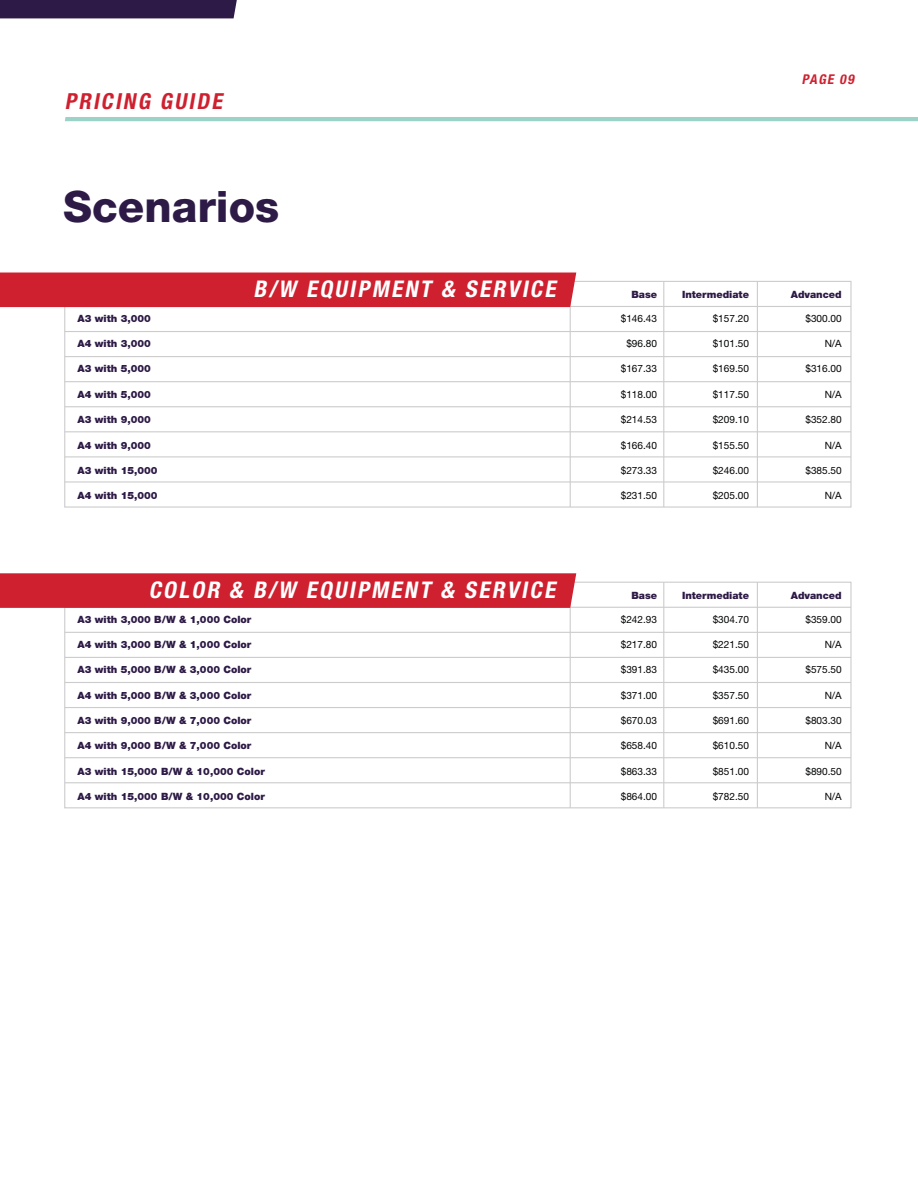
<style>
.page{position:relative;width:918px;height:1188px;background:#fff}
.page>*{position:absolute;margin:0;border:0;box-sizing:border-box;transform-origin:0 0}
.t1{font:800 43.35px "Helvetica Neue LT Std";color:#2d1a46}
.t2{font:italic 700 condensed 22.95px "Helvetica Neue LT Std";color:#fff}
.t3{font:italic 700 condensed 22.2px "Helvetica Neue LT Std";color:#cf202f}
.t4{font:italic 700 condensed 13.5px "Helvetica Neue LT Std";color:#cf202f}
.t5{font:900 10.05px "Helvetica Neue LT Std";color:#2d1a46}
.t6{font:10.05px "Helvetica Neue LT Std";color:#020304}
</style>
<div class="page">
<div style="left:0;top:0;width:237px;height:18px;background:#2d1a46"></div>
<hr style="left:65px;top:117px;width:853px;height:4px;background:#9dd2c9">
<hr style="left:65px;top:481px;width:786px;height:2px;background:#cdcccc">
<hr style="left:65px;top:456px;width:786px;height:1px;background:#cdcccc">
<hr style="left:65px;top:431px;width:786px;height:1px;background:#cdcccc">
<hr style="left:65px;top:406px;width:786px;height:1px;background:#cdcccc">
<hr style="left:65px;top:381px;width:786px;height:1px;background:#cdcccc">
<hr style="left:65px;top:356px;width:786px;height:1px;background:#cdcccc">
<hr style="left:65px;top:331px;width:786px;height:1px;background:#cdcccc">
<hr style="left:65px;top:306px;width:786px;height:1px;background:#cdcccc">
<hr style="left:757px;top:281px;width:1px;height:226px;background:#cdcccc">
<hr style="left:663px;top:281px;width:1px;height:226px;background:#cdcccc">
<hr style="left:570px;top:281px;width:1px;height:226px;background:#cdcccc">
<div style="left:0;top:273px;width:576px;height:34px;background:#cf202f"></div>
<hr style="left:65px;top:782px;width:786px;height:1px;background:#cdcccc">
<hr style="left:65px;top:757px;width:786px;height:1px;background:#cdcccc">
<hr style="left:65px;top:732px;width:786px;height:1px;background:#cdcccc">
<hr style="left:65px;top:707px;width:786px;height:1px;background:#cdcccc">
<hr style="left:65px;top:682px;width:786px;height:1px;background:#cdcccc">
<hr style="left:65px;top:657px;width:786px;height:1px;background:#cdcccc">
<hr style="left:65px;top:632px;width:786px;height:1px;background:#cdcccc">
<hr style="left:65px;top:607px;width:786px;height:1px;background:#cdcccc">
<hr style="left:757px;top:582px;width:1px;height:226px;background:#cdcccc">
<hr style="left:663px;top:582px;width:1px;height:226px;background:#cdcccc">
<hr style="left:570px;top:582px;width:1px;height:226px;background:#cdcccc">
<div style="left:0;top:573px;width:576px;height:35px;background:#cf202f"></div>
<h3 class="t3" style="left:65px;top:88px;width:163px">PRICING GUIDE</h3>
<h1 class="t1" style="left:63px;top:180px;width:217px">Scenarios</h1>
<h2 class="t2" style="left:254px;top:275px;width:308px">B/W EQUIPMENT &amp; SERVICE</h2>
<h3 class="t4" style="left:802px;top:71px;width:56px">PAGE 09</h3>
<p class="t5" style="left:631px;top:288px;width:27px">Base</p>
<p class="t5" style="left:682px;top:288px;width:68px">Intermediate</p>
<p class="t5" style="left:791px;top:288px;width:52px">Advanced</p>
<p class="t5" style="left:78px;top:312px;width:75px">A3 with 3,000</p>
<p class="t6" style="left:621px;top:312px;width:38px">$146.43</p>
<p class="t6" style="left:713px;top:312px;width:38px">$157.20</p>
<p class="t6" style="left:805px;top:312px;width:38px">$300.00</p>
<p class="t5" style="left:78px;top:337px;width:75px">A4 with 3,000</p>
<p class="t6" style="left:626px;top:337px;width:32px">$96.80</p>
<p class="t6" style="left:713px;top:337px;width:38px">$101.50</p>
<p class="t6" style="left:825px;top:337px;width:19px">N/A</p>
<p class="t5" style="left:78px;top:363px;width:75px">A3 with 5,000</p>
<p class="t6" style="left:621px;top:363px;width:38px">$167.33</p>
<p class="t6" style="left:713px;top:363px;width:38px">$169.50</p>
<p class="t6" style="left:805px;top:363px;width:38px">$316.00</p>
<p class="t5" style="left:78px;top:388px;width:75px">A4 with 5,000</p>
<p class="t6" style="left:621px;top:388px;width:38px">$118.00</p>
<p class="t6" style="left:713px;top:388px;width:38px">$117.50</p>
<p class="t6" style="left:825px;top:388px;width:19px">N/A</p>
<p class="t5" style="left:78px;top:414px;width:75px">A3 with 9,000</p>
<p class="t6" style="left:621px;top:414px;width:38px">$214.53</p>
<p class="t6" style="left:713px;top:414px;width:38px">$209.10</p>
<p class="t6" style="left:805px;top:414px;width:38px">$352.80</p>
<p class="t5" style="left:78px;top:439px;width:75px">A4 with 9,000</p>
<p class="t6" style="left:621px;top:439px;width:38px">$166.40</p>
<p class="t6" style="left:713px;top:439px;width:38px">$155.50</p>
<p class="t6" style="left:825px;top:439px;width:19px">N/A</p>
<p class="t5" style="left:78px;top:464px;width:82px">A3 with 15,000</p>
<p class="t6" style="left:621px;top:464px;width:38px">$273.33</p>
<p class="t6" style="left:713px;top:464px;width:38px">$246.00</p>
<p class="t6" style="left:805px;top:464px;width:38px">$385.50</p>
<p class="t5" style="left:78px;top:490px;width:82px">A4 with 15,000</p>
<p class="t6" style="left:621px;top:490px;width:38px">$231.50</p>
<p class="t6" style="left:713px;top:490px;width:38px">$205.00</p>
<p class="t6" style="left:825px;top:490px;width:19px">N/A</p>
<h2 class="t2" style="left:149px;top:576px;width:413px">COLOR &amp; B/W EQUIPMENT &amp; SERVICE</h2>
<p class="t5" style="left:631px;top:589px;width:27px">Base</p>
<p class="t5" style="left:682px;top:589px;width:68px">Intermediate</p>
<p class="t5" style="left:791px;top:589px;width:52px">Advanced</p>
<p class="t5" style="left:78px;top:613px;width:175px">A3 with 3,000 B/W &amp; 1,000 Color</p>
<p class="t6" style="left:621px;top:613px;width:38px">$242.93</p>
<p class="t6" style="left:713px;top:613px;width:38px">$304.70</p>
<p class="t6" style="left:805px;top:613px;width:38px">$359.00</p>
<p class="t5" style="left:78px;top:638px;width:175px">A4 with 3,000 B/W &amp; 1,000 Color</p>
<p class="t6" style="left:621px;top:638px;width:38px">$217.80</p>
<p class="t6" style="left:713px;top:638px;width:38px">$221.50</p>
<p class="t6" style="left:825px;top:638px;width:19px">N/A</p>
<p class="t5" style="left:78px;top:664px;width:175px">A3 with 5,000 B/W &amp; 3,000 Color</p>
<p class="t6" style="left:621px;top:664px;width:38px">$391.83</p>
<p class="t6" style="left:713px;top:664px;width:38px">$435.00</p>
<p class="t6" style="left:805px;top:664px;width:38px">$575.50</p>
<p class="t5" style="left:78px;top:689px;width:175px">A4 with 5,000 B/W &amp; 3,000 Color</p>
<p class="t6" style="left:621px;top:689px;width:38px">$371.00</p>
<p class="t6" style="left:713px;top:689px;width:38px">$357.50</p>
<p class="t6" style="left:825px;top:689px;width:19px">N/A</p>
<p class="t5" style="left:78px;top:715px;width:175px">A3 with 9,000 B/W &amp; 7,000 Color</p>
<p class="t6" style="left:621px;top:715px;width:38px">$670.03</p>
<p class="t6" style="left:713px;top:715px;width:38px">$691.60</p>
<p class="t6" style="left:805px;top:715px;width:38px">$803.30</p>
<p class="t5" style="left:78px;top:740px;width:175px">A4 with 9,000 B/W &amp; 7,000 Color</p>
<p class="t6" style="left:621px;top:740px;width:38px">$658.40</p>
<p class="t6" style="left:713px;top:740px;width:38px">$610.50</p>
<p class="t6" style="left:825px;top:740px;width:19px">N/A</p>
<p class="t5" style="left:78px;top:765px;width:189px">A3 with 15,000 B/W &amp; 10,000 Color</p>
<p class="t6" style="left:621px;top:765px;width:38px">$863.33</p>
<p class="t6" style="left:713px;top:765px;width:38px">$851.00</p>
<p class="t6" style="left:805px;top:765px;width:38px">$890.50</p>
<p class="t5" style="left:78px;top:791px;width:189px">A4 with 15,000 B/W &amp; 10,000 Color</p>
<p class="t6" style="left:621px;top:791px;width:38px">$864.00</p>
<p class="t6" style="left:713px;top:791px;width:38px">$782.50</p>
<p class="t6" style="left:825px;top:791px;width:19px">N/A</p>
</div>
